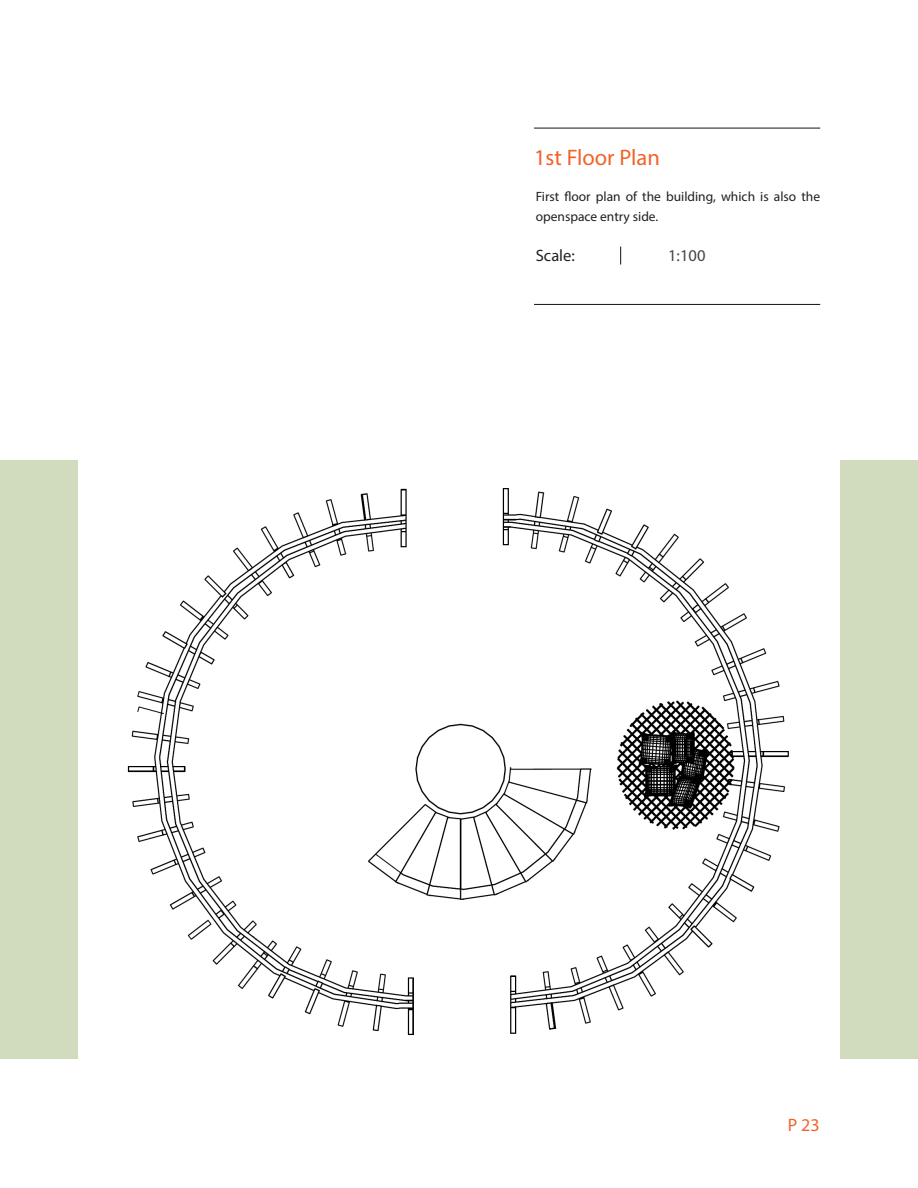
<style>
.page{position:relative;width:918px;height:1188px;background:#fff}
.page>*{position:absolute;margin:0;border:0;box-sizing:border-box;transform-origin:0 0}
.Photo_Title{font:22.5px "Myriad Pro";color:#f1632a}
.t1{font:18px "Myriad Pro";color:#f1632a}
.Photo_Location{font:16.5px "Myriad Pro";color:#231f20}
.Name_Location{font:16.5px "Myriad Pro";color:#434444}
.Photo_Description{font:13.5px/19.5px "Myriad Pro";color:#231f20}
</style>
<div class="page">
<div style="left:0;top:460px;width:918px;height:598px;background:#d0dcbd"></div>
<img style="left:79px;top:460px;width:760px;height:598px">
<hr style="left:534px;top:304px;width:286px;height:1px;background:#231f20">
<hr style="left:534px;top:128px;width:286px;height:1px;background:#231f20">
<svg style="left:620px;top:247px;width:1px;height:18px"></svg>
<p class="Photo_Title" style="left:534px;top:143px;width:127px">1st Floor Plan</p>
<p class="Photo_Description" style="left:536px;top:187px;width:286px">First floor plan of the building, which is also the openspace entry side.</p>
<p class="Photo_Location" style="left:536px;top:245px;width:41px">Scale:</p>
<p class="Name_Location" style="left:668px;top:245px;width:39px">1:100</p>
<h2 class="t1" style="left:788px;top:1114px;width:33px">P 23</h2>
</div>
